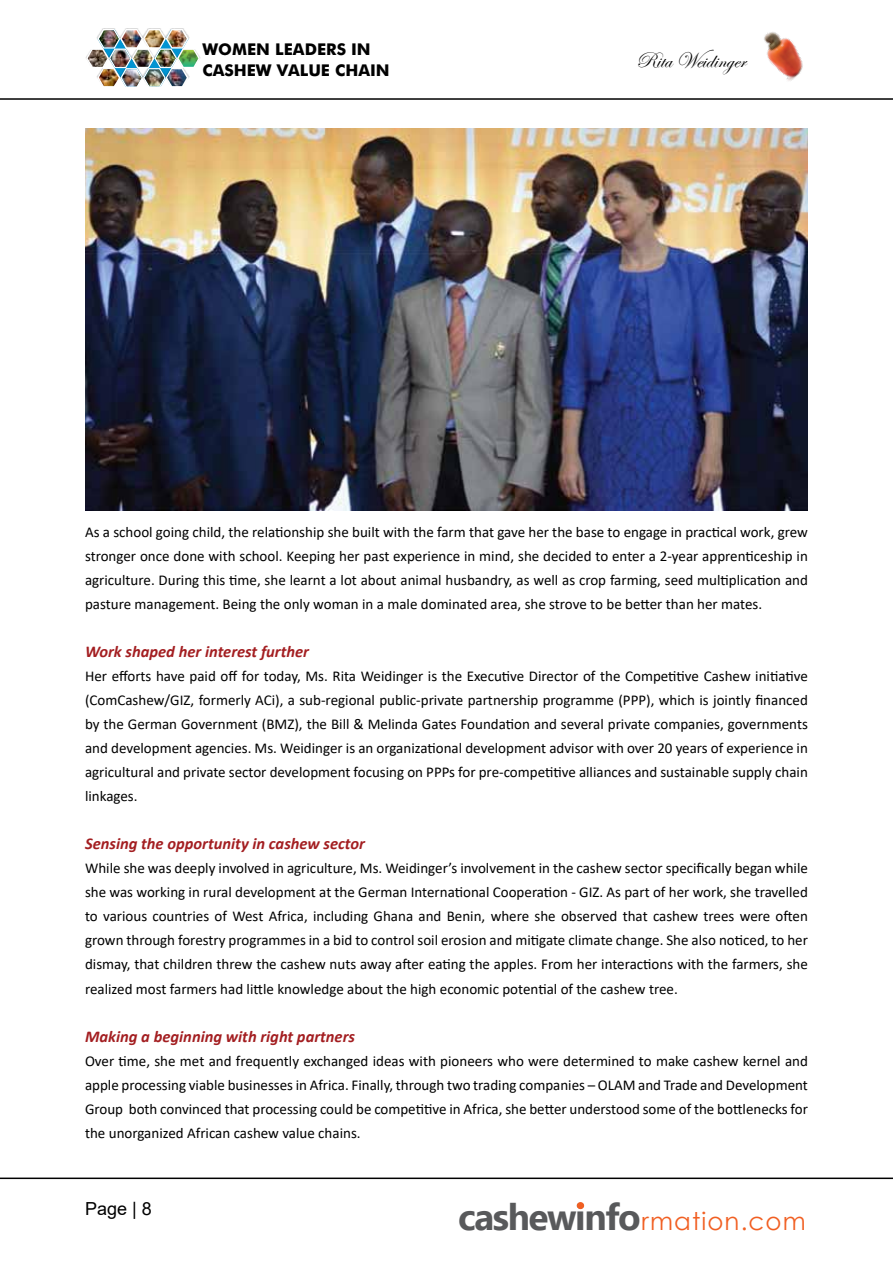
<style>
.page{position:relative;width:893px;height:1263px;background:#fff}
.page>*{position:absolute;margin:0;border:0;box-sizing:border-box;transform-origin:0 0}
.t1{font:24.45px "Century Gothic";letter-spacing:.045em;color:#f15f22}
.t2{font:22.5px "Edwardian Script ITC";color:#000101}
.t3{font:18px "Arial";color:#000}
.t4{font:italic 700 16.5px "Calibri";color:#a31e21}
.t5{font:700 16.2px/21.5px "Futura BT";color:#000}
.t6{font:15px/24px "Calibri";color:#000;text-align:justify}
.s1{font-family:"Ebrima";font-weight:700;font-size:37.05px;color:#58595b}
</style>
<div class="page">
<hr style="left:0;top:98px;width:893px;height:2px;background:#000">
<hr style="left:0;top:1177px;width:893px;height:2px;background:#000">
<img style="left:764px;top:32px;width:39px;height:49px">
<img style="left:86px;top:29px;width:114px;height:58px">
<img style="left:110px;top:50px;width:20px;height:17px">
<img style="left:156px;top:50px;width:20px;height:17px">
<img style="left:133px;top:50px;width:20px;height:17px">
<img style="left:88px;top:50px;width:19px;height:17px">
<img style="left:179px;top:50px;width:19px;height:17px">
<img style="left:167px;top:69px;width:20px;height:17px">
<div style="left:577px;top:1202px;width:7px;height:7px;background:#f15f22;border-radius:50%"></div>
<img style="left:85px;top:128px;width:723px;height:382px">
<p class="t5" style="left:202px;top:38px;width:189px">WOMEN LEADERS IN<br>CASHEW VALUE CHAIN</p>
<h2 class="t2" style="left:636px;top:48px;width:111px">Rita Weidinger</h2>
<p class="t6" style="left:85px;top:520px;width:724px">As a school going child, the relationship she built with the farm that gave her the base to engage in practical work, grew stronger once done with school. Keeping her past experience in mind, she decided to enter a 2-year apprenticeship in agriculture. During this time, she learnt a lot about animal husbandry, as well as crop farming, seed multiplication and pasture management. Being the only woman in a male dominated area, she strove to be better than her mates.</p>
<p class="t4" style="left:85px;top:640px;width:226px">Work shaped her interest further</p>
<p class="t6" style="left:85px;top:664px;width:724px">Her efforts have paid off for today, Ms. Rita Weidinger is the Executive Director of the Competitive Cashew initiative (ComCashew/GIZ, formerly ACi), a sub-regional public-private partnership programme (PPP), which is jointly financed by the German Government (BMZ), the Bill &amp; Melinda Gates Foundation and several private companies, governments and development agencies. Ms. Weidinger is an organizational development advisor with over 20 years of experience in agricultural and private sector development focusing on PPPs for pre-competitive alliances and sustainable supply chain linkages.</p>
<p class="t4" style="left:85px;top:832px;width:281px">Sensing the opportunity in cashew sector</p>
<p class="t6" style="left:85px;top:856px;width:724px">While she was deeply involved in agriculture, Ms. Weidinger’s involvement in the cashew sector specifically began while she was working in rural development at the German International Cooperation - GIZ. As part of her work, she travelled to various countries of West Africa, including Ghana and Benin, where she observed that cashew trees were often grown through forestry programmes in a bid to control soil erosion and mitigate climate change. She also noticed, to her dismay, that children threw the cashew nuts away after eating the apples. From her interactions with the farmers, she realized most farmers had little knowledge about the high economic potential of the cashew tree.</p>
<p class="t4" style="left:85px;top:1024px;width:271px">Making a beginning with right partners</p>
<p class="t6" style="left:85px;top:1048px;width:724px">Over time, she met and frequently exchanged ideas with pioneers who were determined to make cashew kernel and apple processing viable businesses in Africa. Finally, through two trading companies – OLAM and Trade and Development Group both convinced that processing could be competitive in Africa, she better understood some of the bottlenecks for the unorganized African cashew value chains.</p>
<p class="t3" style="left:85px;top:1196px;width:68px">Page | 8</p>
<h1 class="t1" style="left:458px;top:1204px;width:349px"><span class="s1">cashewinfo</span>rmation.com</h1>
</div>
